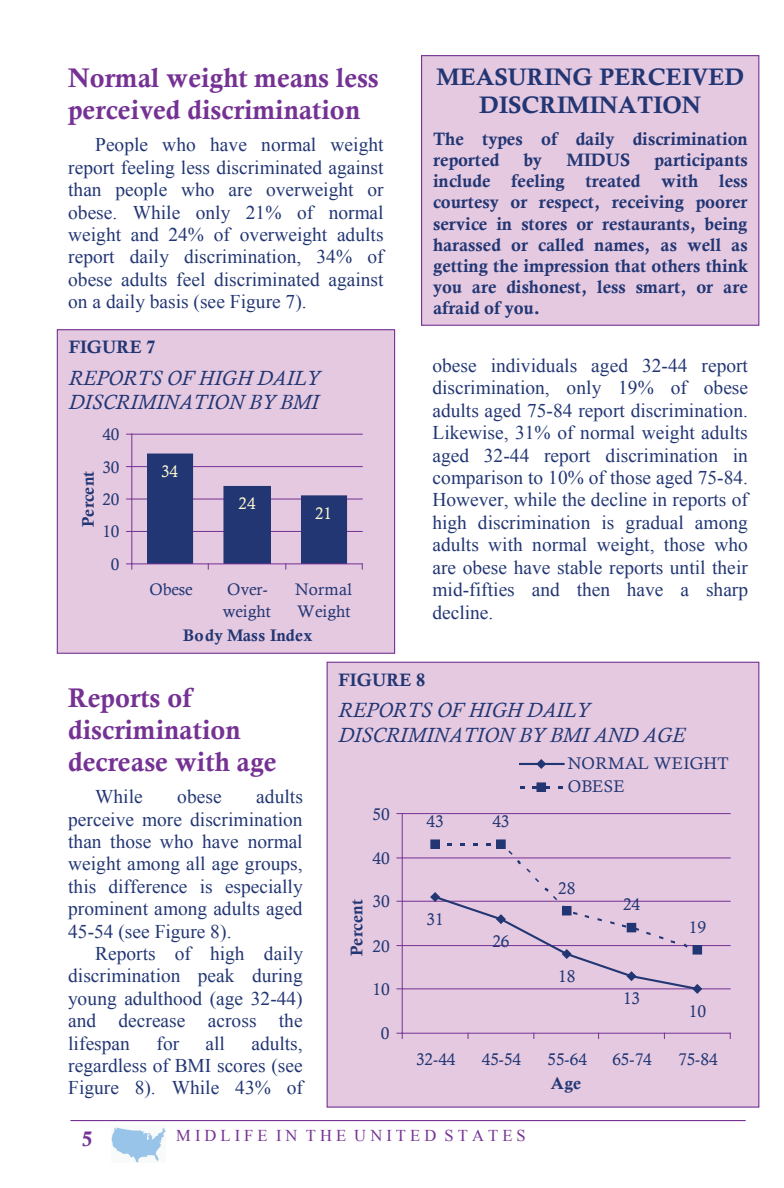
<style>
.page{position:relative;width:784px;height:1188px;background:#fff}
.page>*{position:absolute;margin:0;border:0;box-sizing:border-box;transform-origin:0 0}
.t1{font:27px/31.8px "Calis MT Bol";color:#753294}
.t2{font:23.85px/28.3px "Calis MT Bol";color:#223674;text-align:center}
.t3{font:italic 21px/24.3px "Calisto";color:#223674}
.t4{font:21px "Calis MT Bol";color:#753294}
.t5{font:19.35px/22.5px "Times New Roman";color:#223674;text-align:justify}
.t6{font:18px/21.3px "Calis MT Bol";color:#223674}
.t7{font:16.95px "Calisto";letter-spacing:-.01em;color:#223674}
.t8{font:16.95px/23.2px "Calisto";letter-spacing:.015em;color:#223674}
.t9{font:16.95px "Calis MT Bol";color:#223674}
.t10{font:16.8px/21.9px "Calisto";letter-spacing:.005em;color:#223674}
.t11{font:16.8px "Calis MT Bol";letter-spacing:.01em;color:#223674}
.t12{font:16.8px "Calisto";color:#fcf9ce}
.t13{font:16.5px "Times New Roman";letter-spacing:.25em;color:#753294}
</style>
<div class="page">
<img style="left:111px;top:1127px;width:54px;height:36px">
<div style="left:327px;top:662px;width:432px;height:445px;background:#e4c9e0"></div>
<hr style="left:71px;top:1120px;width:674px;height:1px;background:#753294">
<div style="left:57px;top:330px;width:337px;height:323px;background:#e4c9e0"></div>
<div style="left:57px;top:329px;width:338px;height:325px;border:1px solid #753294"></div>
<hr style="left:132px;top:531px;width:230px;height:1px;background:#753294">
<hr style="left:132px;top:499px;width:230px;height:1px;background:#753294">
<hr style="left:132px;top:466px;width:230px;height:1px;background:#753294">
<hr style="left:132px;top:434px;width:230px;height:1px;background:#753294">
<div style="left:147px;top:454px;width:46px;height:110px;background:#223674"></div>
<div style="left:224px;top:486px;width:46px;height:78px;background:#223674"></div>
<div style="left:223px;top:486px;width:48px;height:78px;border:1px solid #223674"></div>
<div style="left:301px;top:496px;width:45px;height:68px;background:#223674"></div>
<div style="left:301px;top:495px;width:46px;height:69px;border:1px solid #223674"></div>
<hr style="left:131px;top:434px;width:1px;height:130px;background:#753294">
<hr style="left:132px;top:564px;width:230px;height:1px;background:#753294">
<div style="left:421px;top:56px;width:338px;height:269px;background:#e4c9e0"></div>
<div style="left:421px;top:55px;width:338px;height:271px;border:1px solid #753294"></div>
<hr style="left:402px;top:988px;width:328px;height:1px;background:#753294">
<hr style="left:402px;top:945px;width:328px;height:1px;background:#753294">
<hr style="left:402px;top:901px;width:328px;height:1px;background:#753294">
<hr style="left:402px;top:858px;width:328px;height:1px;background:#753294">
<hr style="left:402px;top:813px;width:328px;height:1px;background:#753294">
<hr style="left:402px;top:814px;width:1px;height:219px;background:#753294">
<hr style="left:402px;top:1033px;width:328px;height:1px;background:#753294">
<svg style="left:397px;top:1033px;width:6px;height:5px"></svg>
<svg style="left:508px;top:851px;width:31px;height:31px"></svg>
<svg style="left:429px;top:888px;width:274px;height:106px"></svg>
<div style="left:431px;top:840px;width:8px;height:8px;background:#223674"></div>
<div style="left:430px;top:839px;width:10px;height:10px;border:1px solid #223674"></div>
<div style="left:497px;top:840px;width:8px;height:8px;background:#223674"></div>
<div style="left:496px;top:839px;width:10px;height:10px;border:1px solid #223674"></div>
<div style="left:562px;top:907px;width:9px;height:8px;background:#223674"></div>
<div style="left:562px;top:906px;width:9px;height:9px;border:1px solid #223674"></div>
<div style="left:627px;top:923px;width:9px;height:9px;background:#223674"></div>
<div style="left:693px;top:946px;width:8px;height:8px;background:#223674"></div>
<div style="left:692px;top:945px;width:10px;height:10px;border:1px solid #223674"></div>
<hr style="left:520px;top:763px;width:43px;height:2px;background:#223674">
<svg style="left:535px;top:759px;width:12px;height:10px"></svg>
<div style="left:537px;top:783px;width:8px;height:8px;background:#223674"></div>
<div style="left:536px;top:782px;width:10px;height:10px;border:1px solid #223674"></div>
<p class="t1" style="left:68px;top:62px;width:312px">Normal weight means less perceived discrimination</p>
<p class="t5" style="left:68px;top:133px;width:317px;text-indent:27px">People who have normal weight report feeling less discriminated against than people who are overweight or obese. While only 21% of normal weight and 24% of overweight adults report daily discrimination, 34% of obese adults feel discriminated against on a daily basis (see Figure 7).</p>
<p class="t6" style="left:69px;top:336px;width:88px">FIGURE 7</p>
<p class="t3" style="left:69px;top:366px;width:252px">REPORTS OF HIGH DAILY<br>DISCRIMINATION BY BMI</p>
<p class="t5" style="left:95px;top:374px;width:182px">MIDUS (see Figure 8).</p>
<p class="t11" style="left:78px;top:527px;width:57px;rotate:-90deg">Percent</p>
<p class="t10" style="left:102px;top:423px;width:18px">40</p>
<p class="t10" style="left:102px;top:456px;width:18px">30</p>
<p class="t10" style="left:102px;top:488px;width:18px">20</p>
<p class="t10" style="left:102px;top:521px;width:18px">10</p>
<p class="t10" style="left:111px;top:553px;width:10px">0</p>
<p class="t12" style="left:161px;top:461px;width:18px">34</p>
<p class="t12" style="left:239px;top:494px;width:18px">24</p>
<p class="t12" style="left:315px;top:503px;width:18px">21</p>
<p class="t10" style="left:150px;top:578px;width:45px">Obese</p>
<p class="t10" style="left:223px;top:578px;width:49px">Over&shy;weight</p>
<p class="t10" style="left:295px;top:578px;width:58px">Normal<br>Weight</p>
<p class="t11" style="left:183px;top:626px;width:131px">Body Mass Index</p>
<p class="t2" style="left:436px;top:62px;width:309px">MEASURING PERCEIVED<br>DISCRIMINATION</p>
<p class="t6" style="left:433px;top:128px;width:316px">The types of daily discrimination reported</p>
<p class="t6" style="left:524px;top:149px;width:20px">by</p>
<p class="t6" style="left:566px;top:149px;width:65px">MIDUS</p>
<p class="t6" style="left:433px;top:149px;width:316px;text-align:justify;text-indent:221px">participants include feeling treated with less courtesy or respect, receiving poorer service in stores or restaurants, being harassed or called names, as well as getting the impression that others think you are dishonest, less smart, or are afraid of you.</p>
<p class="t5" style="left:432px;top:354px;width:317px">obese individuals aged 32-44 report discrimination, only 19% of obese adults aged 75-84 report discrimination.<br>Likewise, 31% of normal weight adults aged 32-44 report discrimination in comparison to 10% of those aged 75-84.<br>However, while the decline in reports of high discrimination is gradual among adults with normal weight, those who are obese have stable reports until their mid-fifties and then have a sharp decline.</p>
<p class="t1" style="left:68px;top:682px;width:210px">Reports of discrimination decrease with age</p>
<p class="t5" style="left:95px;top:785px;width:49px">While</p>
<p class="t5" style="left:177px;top:785px;width:46px">obese</p>
<p class="t5" style="left:256px;top:785px;width:48px">adults</p>
<p class="t5" style="left:68px;top:808px;width:236px">perceive more discrimination</p>
<p class="t5" style="left:68px;top:830px;width:236px">than those who have normal</p>
<p class="t5" style="left:68px;top:852px;width:236px">weight among all age groups,</p>
<p class="t5" style="left:68px;top:875px;width:236px">this difference is especially</p>
<p class="t5" style="left:68px;top:897px;width:236px">prominent among adults aged</p>
<p class="t5" style="left:68px;top:920px;width:165px">45-54 (see Figure 8).</p>
<p class="t5" style="left:95px;top:942px;width:209px">Reports of high daily</p>
<p class="t5" style="left:68px;top:964px;width:236px">discrimination peak during</p>
<p class="t5" style="left:68px;top:987px;width:236px">young adulthood (age 32-44)</p>
<p class="t5" style="left:68px;top:1009px;width:236px">and decrease across the</p>
<p class="t5" style="left:68px;top:1032px;width:63px">lifespan</p>
<p class="t5" style="left:156px;top:1032px;width:24px">for</p>
<p class="t5" style="left:206px;top:1032px;width:21px">all</p>
<p class="t5" style="left:68px;top:1032px;width:236px;text-indent:183px">adults, regardless of BMI scores (see Figure 8). While 43% of</p>
<p class="t6" style="left:338px;top:669px;width:88px">FIGURE 8</p>
<p class="t3" style="left:339px;top:698px;width:348px">REPORTS OF HIGH DAILY<br>DISCRIMINATION BY BMI AND AGE</p>
<p class="t7" style="left:372px;top:804px;width:19px">50</p>
<p class="t7" style="left:372px;top:848px;width:19px">40</p>
<p class="t9" style="left:347px;top:956px;width:58px;rotate:-90deg">Percent</p>
<p class="t7" style="left:372px;top:892px;width:19px">30</p>
<p class="t7" style="left:372px;top:936px;width:19px">20</p>
<p class="t7" style="left:372px;top:979px;width:19px">10</p>
<p class="t7" style="left:381px;top:1024px;width:10px">0</p>
<p class="t7" style="left:427px;top:811px;width:19px">43</p>
<p class="t7" style="left:492px;top:811px;width:19px">43</p>
<p class="t7" style="left:427px;top:910px;width:19px">31</p>
<p class="t7" style="left:492px;top:932px;width:19px">26</p>
<p class="t8" style="left:568px;top:751px;width:162px">NORMAL WEIGHT<br>OBESE</p>
<p class="t7" style="left:558px;top:878px;width:19px">28</p>
<p class="t7" style="left:558px;top:967px;width:19px">18</p>
<p class="t7" style="left:623px;top:895px;width:19px">24</p>
<p class="t7" style="left:623px;top:989px;width:19px">13</p>
<p class="t7" style="left:689px;top:917px;width:19px">19</p>
<p class="t7" style="left:689px;top:1001px;width:19px">10</p>
<p class="t7" style="left:416px;top:1049px;width:41px">32-44</p>
<p class="t7" style="left:482px;top:1049px;width:41px">45-54</p>
<p class="t7" style="left:547px;top:1049px;width:41px">55-64</p>
<p class="t7" style="left:612px;top:1049px;width:41px">65-74</p>
<p class="t7" style="left:678px;top:1049px;width:41px">75-84</p>
<p class="t9" style="left:551px;top:1073px;width:32px">Age</p>
<p class="t4" style="left:82px;top:1126px;width:12px">5</p>
<p class="t13" style="left:176px;top:1125px;width:351px">MIDLIFE IN THE UNITED STATES</p>
</div>
